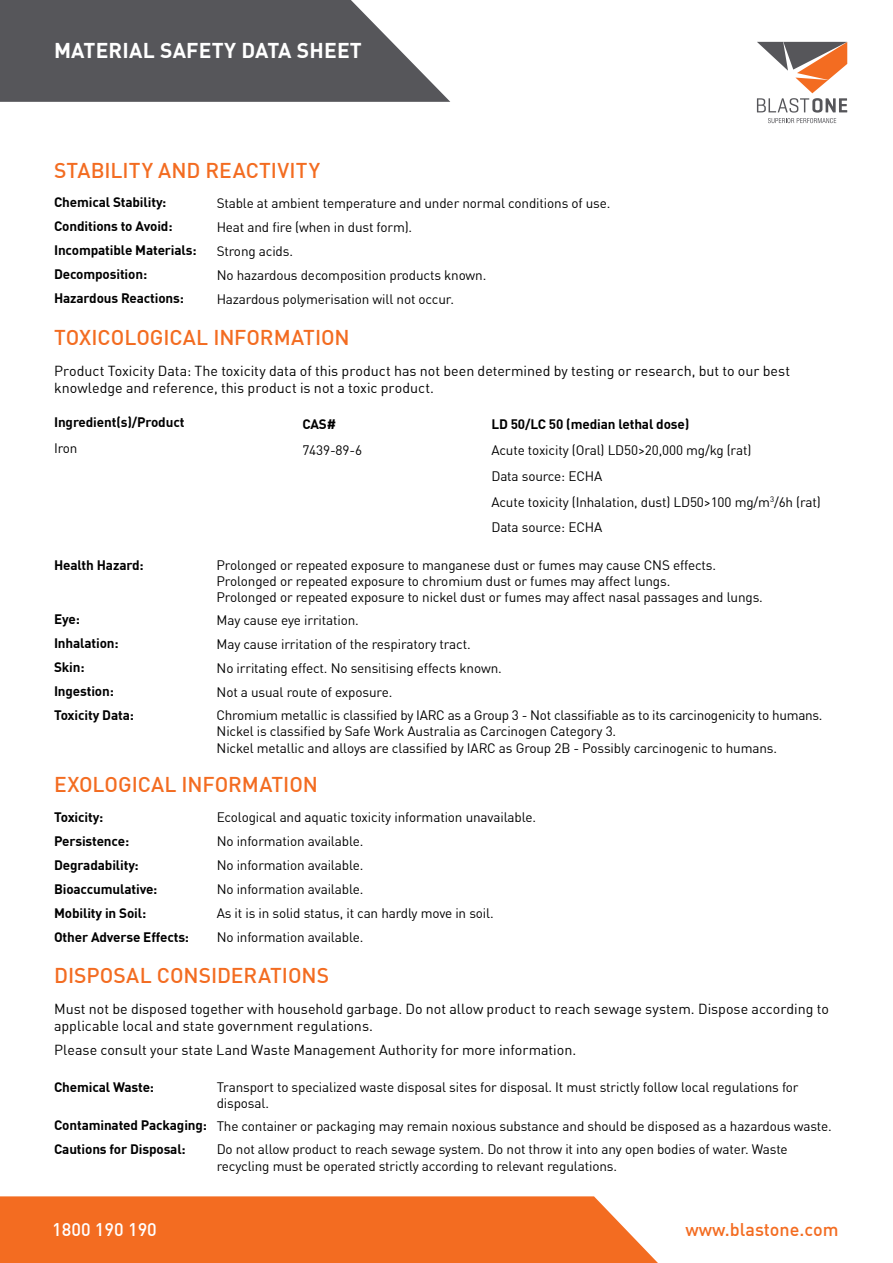
<style>
.page{position:relative;width:893px;height:1263px;background:#fff}
.page>*{position:absolute;margin:0;border:0;box-sizing:border-box;transform-origin:0 0}
.t1{font:500 21px "DIN Offc";color:#f36c21}
.t2{font:700 21px "DIN Offc";letter-spacing:.01em;color:#fff}
.t3{font:500 18px "DIN Offc";color:#f36c21}
.t4{font:500 18px "DIN Offc";color:#fff}
.t5{font:14.25px/17.2px "DIN Offc";color:#000}
.t6{font:13.5px/16.2px "DIN Offc";letter-spacing:-.01em;color:#000}
.t7{font:700 13.5px "DIN Offc";letter-spacing:-.01em;color:#000}
.s1{font-weight:700}
</style>
<div class="page">
<svg style="left:757px;top:42px;width:90px;height:81px"></svg>
<svg style="left:0;top:0;width:450px;height:102px;background:#69696d"></svg>
<div style="left:0;top:1196px;width:658px;height:67px;background:#f36c21"></div>
<h1 class="t2" style="left:54px;top:36px;width:309px">MATERIAL SAFETY DATA SHEET</h1>
<h1 class="t1" style="left:54px;top:156px;width:268px">STABILITY AND REACTIVITY</h1>
<p class="t7" style="left:54px;top:193px;width:114px">Chemical Stability:</p>
<p class="t6" style="left:217px;top:195px;width:395px">Stable at ambient temperature and under normal conditions of use.</p>
<p class="t7" style="left:54px;top:217px;width:120px">Conditions to Avoid:</p>
<p class="t6" style="left:217px;top:219px;width:197px">Heat and fire (when in dust form).</p>
<p class="t7" style="left:54px;top:241px;width:144px">Incompatible Materials:</p>
<p class="t6" style="left:217px;top:243px;width:78px">Strong acids.</p>
<p class="t7" style="left:54px;top:265px;width:95px">Decomposition:</p>
<p class="t6" style="left:217px;top:267px;width:271px">No hazardous decomposition products known.</p>
<p class="t7" style="left:54px;top:289px;width:131px">Hazardous Reactions:</p>
<p class="t6" style="left:217px;top:291px;width:239px">Hazardous polymerisation will not occur.</p>
<h1 class="t1" style="left:54px;top:324px;width:297px">TOXICOLOGICAL INFORMATION</h1>
<p class="t5" style="left:54px;top:362px;width:738px">Product Toxicity Data: The toxicity data of this product has not been determined by testing or research, but to our best knowledge and reference, this product is not a toxic product.</p>
<p class="t7" style="left:54px;top:414px;width:132px">Ingredient(s)/Product</p>
<p class="t7" style="left:302px;top:415px;width:35px">CAS#</p>
<p class="t7" style="left:491px;top:415px;width:199px">LD 50/LC 50 (median lethal dose)</p>
<p class="t6" style="left:54px;top:440px;width:25px">Iron</p>
<p class="t6" style="left:302px;top:442px;width:61px">7439-89-6</p>
<p class="t6" style="left:491px;top:437px;width:331px;line-height:25.8px">Acute toxicity (Oral) LD50&gt;20,000 mg/kg (rat)<br>Data source: ECHA<br>Acute toxicity (Inhalation, dust) LD50&gt;100 mg/m<sup>3</sup>/6h (rat)<br>Data source: ECHA</p>
<p class="t7" style="left:54px;top:556px;width:91px">Health Hazard:</p>
<p class="t6" style="left:217px;top:557px;width:548px">Prolonged or repeated exposure to manganese dust or fumes may cause CNS effects.<br>Prolonged or repeated exposure to chromium dust or fumes may affect lungs.<br>Prolonged or repeated exposure to nickel dust or fumes may affect nasal passages and lungs.</p>
<p class="t7" style="left:54px;top:610px;width:27px">Eye:</p>
<p class="t6" style="left:217px;top:612px;width:144px">May cause eye irritation.</p>
<p class="t7" style="left:54px;top:634px;width:66px">Inhalation:</p>
<p class="t6" style="left:217px;top:636px;width:256px">May cause irritation of the respiratory tract.</p>
<p class="t7" style="left:54px;top:658px;width:32px">Skin:</p>
<p class="t6" style="left:217px;top:660px;width:287px">No irritating effect. No sensitising effects known.</p>
<p class="t7" style="left:54px;top:682px;width:61px">Ingestion:</p>
<p class="t6" style="left:217px;top:684px;width:177px">Not a usual route of exposure.</p>
<p class="t7" style="left:54px;top:706px;width:81px">Toxicity Data:</p>
<p class="t6" style="left:217px;top:707px;width:607px">Chromium metallic is classified by IARC as a Group 3 - Not classifiable as to its carcinogenicity to humans.<br>Nickel is classified by Safe Work Australia as Carcinogen Category 3.<br>Nickel metallic and alloys are classified by IARC as Group 2B - Possibly carcinogenic to humans.</p>
<h1 class="t1" style="left:54px;top:771px;width:266px">EXOLOGICAL INFORMATION</h1>
<p class="t7" style="left:54px;top:808px;width:51px">Toxicity:</p>
<p class="t6" style="left:217px;top:809px;width:321px">Ecological and aquatic toxicity information unavailable.</p>
<p class="t7" style="left:54px;top:832px;width:77px">Persistence:</p>
<p class="t6" style="left:217px;top:833px;width:148px">No information available.</p>
<p class="t7" style="left:54px;top:856px;width:86px">Degradability:</p>
<p class="t6" style="left:217px;top:857px;width:148px">No information available.</p>
<p class="t7" style="left:54px;top:880px;width:105px">Bioaccumulative:</p>
<p class="t6" style="left:217px;top:881px;width:148px">No information available.</p>
<p class="t7" style="left:54px;top:904px;width:94px">Mobility in Soil:</p>
<p class="t6" style="left:217px;top:905px;width:279px">As it is in solid status, it can hardly move in soil.</p>
<p class="t7" style="left:54px;top:928px;width:137px">Other Adverse Effects:</p>
<p class="t6" style="left:217px;top:929px;width:148px">No information available.</p>
<h1 class="t1" style="left:54px;top:962px;width:276px">DISPOSAL CONSIDERATIONS</h1>
<p class="t5" style="left:54px;top:1000px;width:776px">Must not be disposed together with household garbage. Do not allow product to reach sewage system. Dispose according to applicable local and state government regulations.</p>
<p class="t5" style="left:54px;top:1041px;width:524px">Please consult your state Land Waste Management Authority for more information.</p>
<p class="t7" style="left:54px;top:1078px;width:102px">Chemical Waste:</p>
<p class="t6" style="left:217px;top:1079px;width:583px">Transport to specialized waste disposal sites for disposal. It must strictly follow local regulations for disposal.</p>
<p class="t6" style="left:54px;top:1115px;width:779px;line-height:23.1px"><span class="s1">Contaminated Packaging:</span> The container or packaging may remain noxious substance and should be disposed as a hazardous waste.<br><span class="s1">Cautions for Disposal:</span></p>
<p class="t6" style="left:217px;top:1141px;width:573px">Do not allow product to reach sewage system. Do not throw it into any open bodies of water. Waste recycling must be operated strictly according to relevant regulations.</p>
<h2 class="t4" style="left:52px;top:1218px;width:106px">1800 190 190</h2>
<h2 class="t3" style="left:685px;top:1218px;width:155px">www.blastone.com</h2>
</div>
